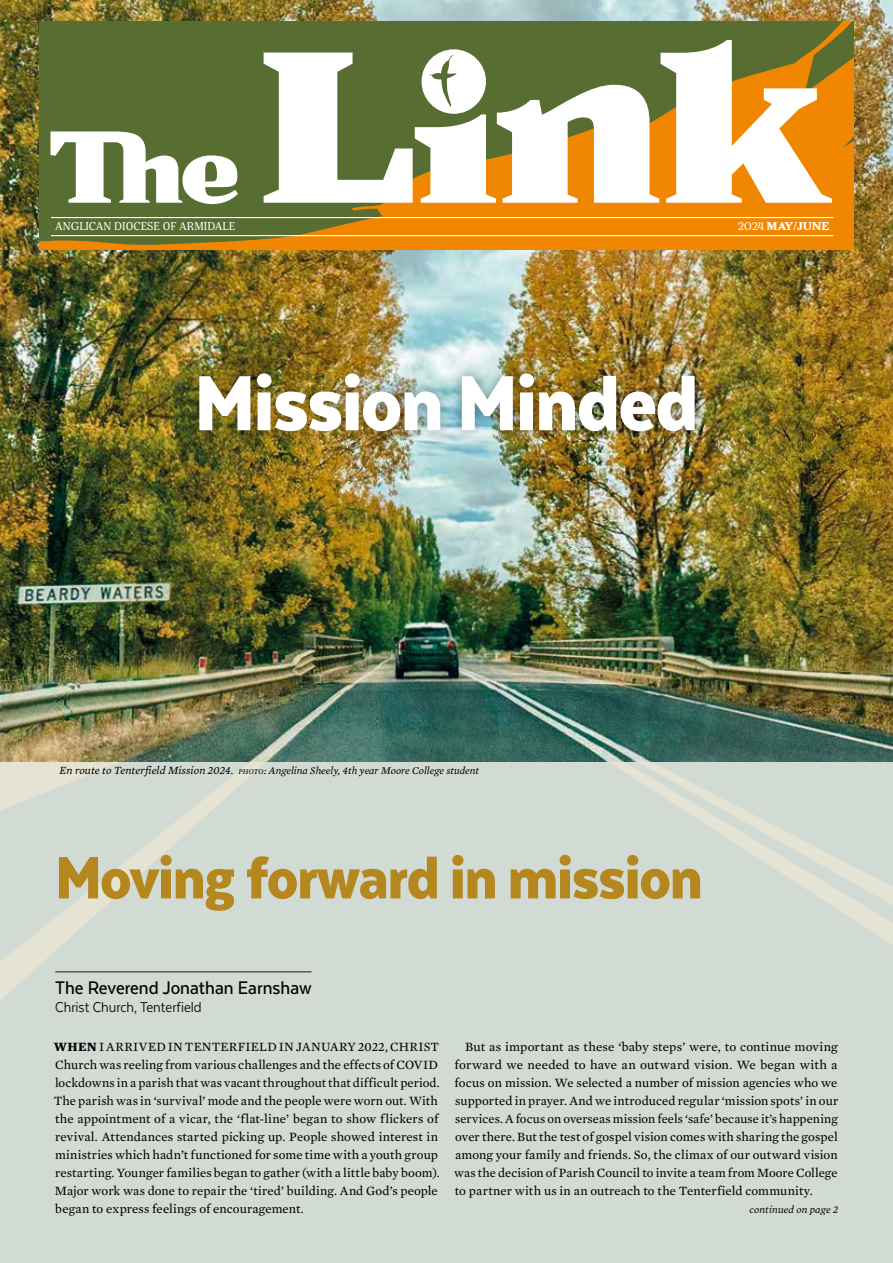
<style>
.page{position:relative;width:893px;height:1263px;background:#fff}
.page>*{position:absolute;margin:0;border:0;box-sizing:border-box;transform-origin:0 0}
.t1{font:900 90px "Texta Narrow";letter-spacing:-.015em;color:#fff}
.t2{font:900 69px "Texta Narrow";letter-spacing:-.015em;color:#b5881f}
.t3{font:500 21px "Texta Narrow";color:#000}
.t4{font:16.5px "Texta Narrow";color:#000}
.t5{font:12.9px/18px "Mercury Text G2";letter-spacing:.01em;color:#000}
.t6{font:12px "Battlefin";color:#fff}
.t7{font:700 12px "Battlefin";letter-spacing:-.01em;color:#fff}
.t8{font:italic 10.5px "Mercury Text G2";color:#000}
.s1{font-weight:400}
.s2{font-size:11.25px}
.s3{font-size:7.35px}
.s4{font-weight:700}
</style>
<div class="page">
<div style="left:0;top:762px;width:893px;height:501px;background:#d1dbd4"></div>
<svg style="left:0;top:762px;width:312px;height:239px"></svg>
<svg style="left:610px;top:762px;width:283px;height:183px"></svg>
<img style="left:0;top:0;width:893px;height:762px">
<div style="left:39px;top:21px;width:137px;height:228px;background:#576d32"></div>
<svg style="left:176px;top:21px;width:221px;height:228px;background:#666f2d"></svg>
<svg style="left:397px;top:21px;width:457px;height:228px;background:#9f791a"></svg>
<svg style="left:50px;top:131px;width:188px;height:73px"></svg>
<svg style="left:264px;top:40px;width:568px;height:200px"></svg>
<hr style="left:51px;top:217px;width:782px;height:1px;background:#fff">
<hr style="left:51px;top:235px;width:782px;height:1px;background:#fff">
<div style="left:188px;top:362px;width:518px;height:81px;background:#000;opacity:.32"></div>
<hr style="left:55px;top:971px;width:256px;height:1px;background:#706e59">
<p class="t6" style="left:55px;top:219px;width:181px">ANGLICAN DIOCESE OF ARMIDALE</p>
<p class="t7" style="left:738px;top:219px;width:92px"><span class="s1">2024</span> MAY<span class="s1">/</span>JUNE</p>
<h1 class="t1" style="left:195px;top:356px;width:505px">Mission Minded</h1>
<p class="t8" style="left:60px;top:764px;width:421px"><span class="s2">En route to Tenterfield Mission 2024.</span> <span class="s3">photo</span>: Angelina Sheely, 4th year Moore College student</p>
<h2 class="t2" style="left:55px;top:842px;width:649px">Moving forward in mission</h2>
<h3 class="t3" style="left:55px;top:977px;width:258px">The Reverend Jonathan Earnshaw</h3>
<p class="t4" style="left:55px;top:998px;width:148px">Christ Church, Tenterfield</p>
<p class="t5" style="left:54px;top:1037px;width:387px"><span class="s4">WHEN</span> I ARRIVED IN TENTERFIELD IN JANUARY 2022, CHRIST Church was reeling from various challenges and the effects of COVID lockdowns in a parish that was vacant throughout that difficult period.<br>The parish was in ‘survival’ mode and the people were worn out. With the appointment of a vicar, the ‘flat-line’ began to show flickers of revival. Attendances started picking up. People showed interest in ministries which hadn’t functioned for some time with a youth group restarting. Younger families began to gather (with a little baby boom).<br>Major work was done to repair the ‘tired’ building. And God’s people began to express feelings of encouragement.</p>
<p class="t5" style="left:454px;top:1037px;width:386px;text-align:justify;text-indent:11px">But as important as these ‘baby steps’ were, to continue moving forward we needed to have an outward vision. We began with a focus on mission. We selected a number of mission agencies who we supported in prayer. And we introduced regular ‘mission spots’ in our services. A focus on overseas mission feels ‘safe’ because it’s happening over there. But the test of gospel vision comes with sharing the gospel among your family and friends. So, the climax of our outward vision was the decision of Parish Council to invite a team from Moore College to partner with us in an outreach to the Tenterfield community.</p>
<p class="t8" style="left:750px;top:1203px;width:90px">continued on page 2</p>
</div>
